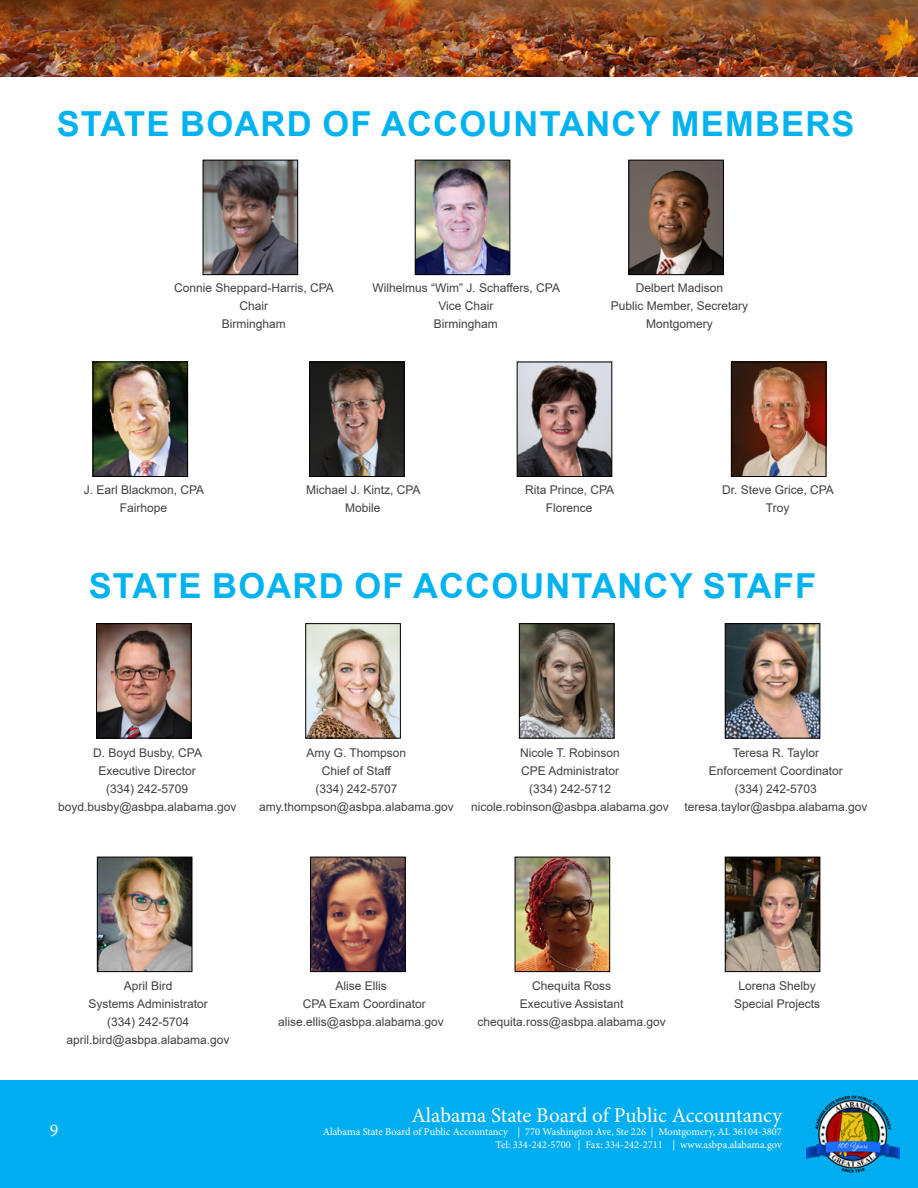
<style>
.page{position:relative;width:918px;height:1188px;background:#fff}
.page>*{position:absolute;margin:0;border:0;box-sizing:border-box;transform-origin:0 0}
.t1{font:700 34.5px "Arial";letter-spacing:.035em;color:#00b3f0}
.t2{font:21px "Minion Pro";letter-spacing:-.005em;color:#fff}
.t3{font:18px "Minion Pro";color:#fff}
.t4{font:12px/18px "Arial";color:#414042;text-align:center}
.t5{font:10.5px/12.6px "Minion Pro";color:#fff;text-align:right}
</style>
<div class="page">
<img style="left:417px;top:162px;width:91px;height:111px">
<div style="left:415px;top:160px;width:95px;height:115px;border:1px solid #000"></div>
<img style="left:733px;top:364px;width:91px;height:111px">
<div style="left:731px;top:362px;width:95px;height:115px;border:1px solid #000"></div>
<div style="left:0;top:1080px;width:918px;height:108px;background:#00aeef"></div>
<img style="left:806px;top:1095px;width:93px;height:78px">
<img style="left:95px;top:364px;width:91px;height:111px">
<div style="left:93px;top:362px;width:95px;height:115px;border:1px solid #000"></div>
<img style="left:205px;top:162px;width:91px;height:111px">
<div style="left:203px;top:160px;width:95px;height:115px;border:1px solid #000"></div>
<img style="left:311px;top:364px;width:92px;height:111px">
<div style="left:309px;top:362px;width:96px;height:115px;border:1px solid #000"></div>
<img style="left:519px;top:364px;width:91px;height:111px">
<div style="left:517px;top:362px;width:95px;height:115px;border:1px solid #000"></div>
<img style="left:630px;top:162px;width:92px;height:111px">
<div style="left:628px;top:160px;width:96px;height:115px;border:1px solid #000"></div>
<img style="left:98px;top:625px;width:92px;height:112px">
<div style="left:96px;top:623px;width:96px;height:116px;border:1px solid #000"></div>
<img style="left:307px;top:625px;width:92px;height:112px">
<div style="left:305px;top:623px;width:96px;height:116px;border:1px solid #000"></div>
<img style="left:521px;top:625px;width:91px;height:112px">
<div style="left:519px;top:623px;width:95px;height:116px;border:1px solid #000"></div>
<img style="left:727px;top:625px;width:91px;height:112px">
<div style="left:725px;top:623px;width:95px;height:116px;border:1px solid #000"></div>
<img style="left:99px;top:859px;width:91px;height:111px">
<div style="left:97px;top:857px;width:95px;height:115px;border:1px solid #000"></div>
<img style="left:312px;top:859px;width:92px;height:111px">
<div style="left:310px;top:857px;width:96px;height:115px;border:1px solid #000"></div>
<img style="left:517px;top:859px;width:91px;height:111px">
<div style="left:515px;top:857px;width:95px;height:115px;border:1px solid #000"></div>
<img style="left:0;top:0;width:918px;height:76px">
<img style="left:727px;top:859px;width:91px;height:111px">
<div style="left:725px;top:857px;width:95px;height:115px;border:1px solid #000"></div>
<h1 class="t1" style="left:57px;top:100px;width:799px">STATE BOARD OF ACCOUNTANCY MEMBERS</h1>
<p class="t4" style="left:174px;top:279px;width:161px">Connie Sheppard-Harris, CPA<br>Chair<br>Birmingham</p>
<p class="t4" style="left:372px;top:279px;width:189px">Wilhelmus “Wim” J. Schaffers, CPA<br>Vice Chair<br>Birmingham</p>
<p class="t4" style="left:611px;top:279px;width:139px">Delbert Madison<br>Public Member, Secretary<br>Montgomery</p>
<p class="t4" style="left:84px;top:481px;width:122px">J. Earl Blackmon, CPA<br>Fairhope</p>
<p class="t4" style="left:306px;top:481px;width:116px">Michael J. Kintz, CPA<br>Mobile</p>
<p class="t4" style="left:525px;top:481px;width:91px">Rita Prince, CPA<br>Florence</p>
<p class="t4" style="left:722px;top:481px;width:113px">Dr. Steve Grice, CPA<br>Troy</p>
<h1 class="t1" style="left:89px;top:561px;width:729px">STATE BOARD OF ACCOUNTANCY STAFF</h1>
<p class="t4" style="left:58px;top:744px;width:180px">D. Boyd Busby, CPA<br>Executive Director<br>(334) 242-5709 boyd.busby@asbpa.alabama.gov</p>
<p class="t4" style="left:259px;top:744px;width:196px">Amy G. Thompson<br>Chief of Staff<br>(334) 242-5707 amy.thompson@asbpa.alabama.gov</p>
<p class="t4" style="left:471px;top:744px;width:199px">Nicole T. Robinson<br>CPE Administrator<br>(334) 242-5712 nicole.robinson@asbpa.alabama.gov</p>
<p class="t4" style="left:684px;top:744px;width:184px">Teresa R. Taylor<br>Enforcement Coordinator<br>(334) 242-5703 teresa.taylor@asbpa.alabama.gov</p>
<p class="t4" style="left:67px;top:977px;width:164px">April Bird<br>Systems Administrator<br>(334) 242-5704 april.bird@asbpa.alabama.gov</p>
<p class="t4" style="left:278px;top:977px;width:167px">Alise Ellis<br>CPA Exam Coordinator alise.ellis@asbpa.alabama.gov</p>
<p class="t4" style="left:478px;top:977px;width:190px">Chequita Ross<br>Executive Assistant chequita.ross@asbpa.alabama.gov</p>
<p class="t4" style="left:734px;top:977px;width:88px">Lorena Shelby<br>Special Projects</p>
<h3 class="t3" style="left:50px;top:1118px;width:10px">9</h3>
<h2 class="t2" style="left:411px;top:1102px;width:372px">Alabama State Board of Public Accountancy</h2>
<p class="t5" style="left:323px;top:1125px;width:461px">Alabama State Board of Public Accountancy | 770 Washington Ave, Ste 226 | Montgomery, AL 36104-3807<br>Tel: 334-242-5700 | Fax: 334-242-2711 | www.asbpa.alabama.gov</p>
</div>
